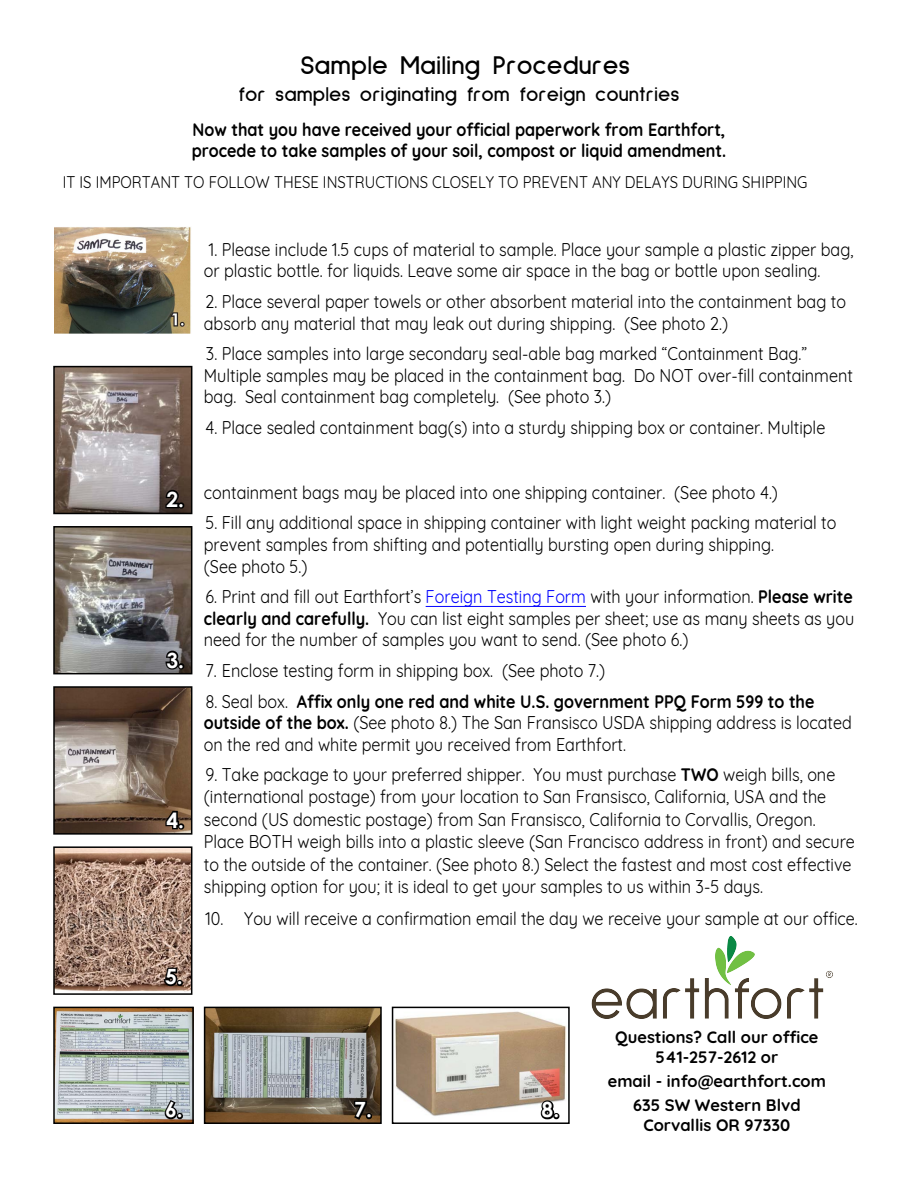
<style>
.page{position:relative;width:918px;height:1188px;background:#fff}
.page>*{position:absolute;margin:0;border:0;box-sizing:border-box;transform-origin:0 0}
.t1{font:700 27px "Sulphur Point";color:#000}
.t2{font:700 21px "Sulphur Point";color:#000}
.t3{font:700 21px "Century Gothic";color:#fff}
.t4{font:18px/21.6px "Quicksand";color:#000;scale:.9 1}
.t5{font:700 18px/21.6px "Quicksand";color:#000;scale:.9 1}
.t6{font:700 16.5px/19.8px "Quicksand";color:#000;text-align:center}
.t7{font:16.5px "Quicksand";color:#000;scale:.9 1}
.s1{color:#00f}
.s2{font-weight:700}
</style>
<div class="page">
<img style="left:54px;top:227px;width:137px;height:106px">
<img style="left:56px;top:369px;width:133px;height:142px">
<div style="left:53px;top:366px;width:139px;height:148px;border:2px solid #000"></div>
<img style="left:56px;top:529px;width:133px;height:142px">
<div style="left:53px;top:526px;width:139px;height:148px;border:2px solid #000"></div>
<img style="left:56px;top:689px;width:133px;height:143px">
<div style="left:53px;top:686px;width:139px;height:149px;border:2px solid #000"></div>
<img style="left:395px;top:1011px;width:171px;height:105px">
<div style="left:392px;top:1007px;width:178px;height:117px;border:2px solid #000"></div>
<img style="left:207px;top:1010px;width:172px;height:111px">
<div style="left:204px;top:1007px;width:178px;height:117px;border:2px solid #000"></div>
<img style="left:56px;top:1010px;width:135px;height:111px">
<div style="left:53px;top:1007px;width:141px;height:117px;border:2px solid #000"></div>
<svg style="left:163px;top:488px;width:24px;height:23px"></svg>
<svg style="left:164px;top:648px;width:23px;height:24px"></svg>
<svg style="left:163px;top:807px;width:24px;height:25px"></svg>
<svg style="left:163px;top:1098px;width:23px;height:24px"></svg>
<svg style="left:352px;top:1099px;width:23px;height:23px"></svg>
<svg style="left:538px;top:1098px;width:24px;height:24px"></svg>
<hr style="left:426px;top:606px;width:160px;height:1px;background:#00f">
<img style="left:56px;top:849px;width:133px;height:143px">
<div style="left:53px;top:846px;width:139px;height:149px;border:2px solid #000"></div>
<svg style="left:162px;top:966px;width:24px;height:23px"></svg>
<img style="left:561px;top:936px;width:272px;height:113px">
<h1 class="t1" style="left:300px;top:50px;width:332px">Sample Mailing Procedures</h1>
<p class="t2" style="left:239px;top:83px;width:442px">for samples originating from foreign countries</p>
<p class="t5" style="left:192px;top:117px;width:595px">Now that you have received your official paperwork from Earthfort, procede to take samples of your soil, compost or liquid amendment.</p>
<p class="t7" style="left:63px;top:169px;width:829px">IT IS IMPORTANT TO FOLLOW THESE INSTRUCTIONS CLOSELY TO PREVENT ANY DELAYS DURING SHIPPING</p>
<p class="t3" style="left:166px;top:483px;width:19px">2.</p>
<p class="t3" style="left:166px;top:644px;width:19px">3.</p>
<p class="t3" style="left:166px;top:804px;width:19px">4.</p>
<p class="t3" style="left:165px;top:961px;width:19px">5.</p>
<p class="t4" style="left:204px;top:237px;width:723px">1. Please include 1.5 cups of material to sample. Place your sample a plastic zipper bag, or plastic bottle. for liquids. Leave some air space in the bag or bottle upon sealing.</p>
<p class="t4" style="left:204px;top:289px;width:715px">2. Place several paper towels or other absorbent material into the containment bag to absorb any material that may leak out during shipping. (See photo 2.)</p>
<p class="t4" style="left:204px;top:341px;width:723px">3. Place samples into large secondary seal-able bag marked “Containment Bag.”<br>Multiple samples may be placed in the containment bag. Do NOT over-fill containment bag. Seal containment bag completely. (See photo 3.)</p>
<p class="t4" style="left:205px;top:415px;width:690px">4. Place sealed containment bag(s) into a sturdy shipping box or container. Multiple</p>
<p class="t4" style="left:204px;top:480px;width:639px">containment bags may be placed into one shipping container. (See photo 4.)</p>
<p class="t4" style="left:204px;top:510px;width:704px">5. Fill any additional space in shipping container with light weight packing material to prevent samples from shifting and potentially bursting open during shipping.<br>(See photo 5.)</p>
<p class="t4" style="left:204px;top:584px;width:724px;text-align:justify">6. Print and fill out Earthfort’s <span class="s1">Foreign Testing Form</span> with your information. <span class="s2">Please write clearly and carefully.</span> You can list eight samples per sheet; use as many sheets as you need for the number of samples you want to send. (See photo 6.)</p>
<p class="t4" style="left:205px;top:658px;width:446px">7. Enclose testing form in shipping box. (See photo 7.)</p>
<p class="t4" style="left:204px;top:689px;width:722px">8. Seal box. <span class="s2">Affix only one red and white U.S. government PPQ Form 599 to the outside of the box.</span> (See photo 8.) The San Fransisco USDA shipping address is located on the red and white permit you received from Earthfort.</p>
<p class="t4" style="left:204px;top:761px;width:725px;line-height:22.5px">9. Take package to your preferred shipper. You must purchase <span class="s2">TWO</span> weigh bills, one (international postage) from your location to San Fransisco, California, USA and the second (US domestic postage) from San Fransisco, California to Corvallis, Oregon.<br>Place BOTH weigh bills into a plastic sleeve (San Francisco address in front) and secure to the outside of the container. (See photo 8.) Select the fastest and most cost effective shipping option for you; it is ideal to get your samples to us within 3-5 days.</p>
<p class="t4" style="left:205px;top:906px;width:726px">10. You will receive a confirmation email the day we receive your sample at our office.</p>
<p class="t3" style="left:165px;top:1094px;width:19px">6.</p>
<p class="t3" style="left:354px;top:1094px;width:19px">7.</p>
<p class="t3" style="left:542px;top:1094px;width:19px">8.</p>
<p class="t6" style="left:615px;top:1026px;width:205px">Questions? Call our office<br>541-257-2612 or</p>
<p class="t6" style="left:608px;top:1068px;width:220px;line-height:24px">email - info@earthfort.com<br>635 SW Western Blvd</p>
<p class="t6" style="left:643px;top:1114px;width:148px">Corvallis OR 97330</p>
</div>
